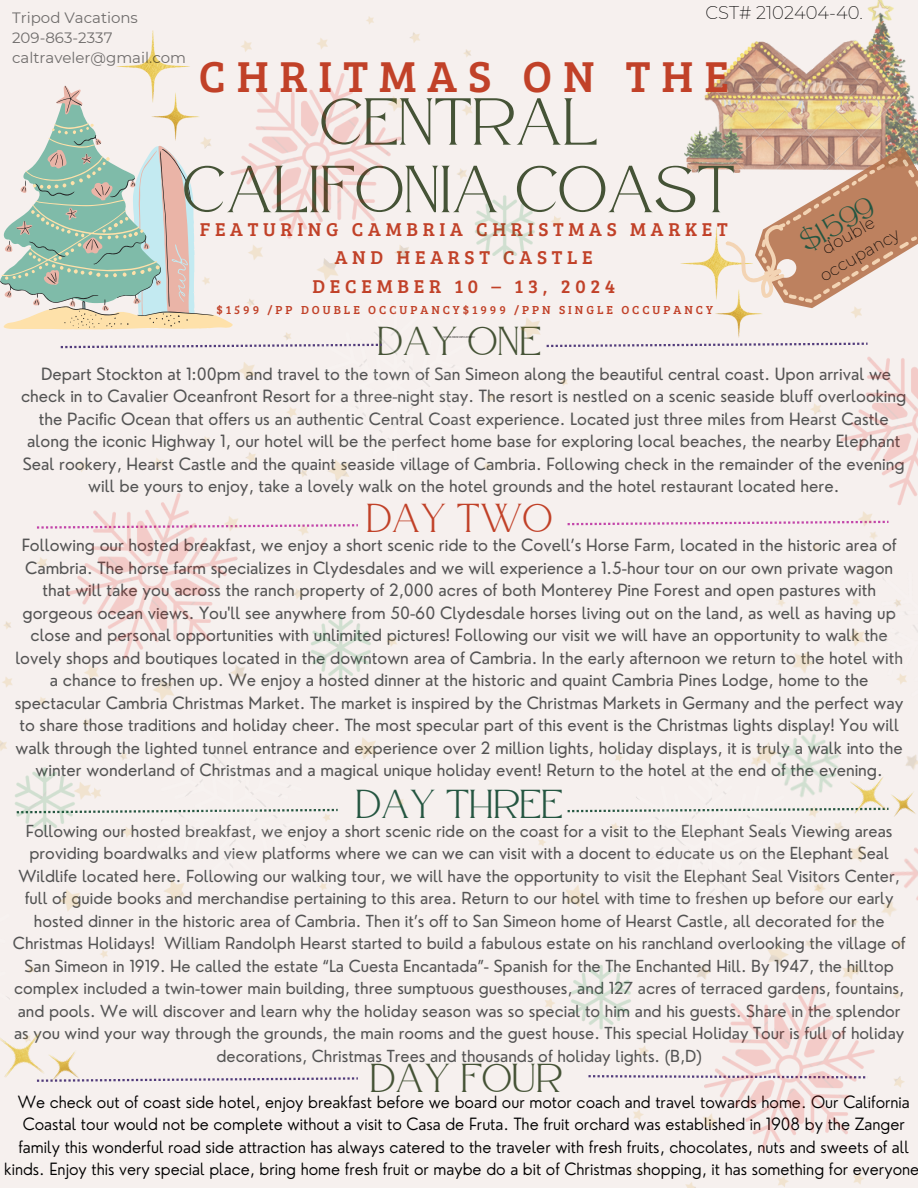
<style>
.page{position:relative;width:918px;height:1188px;background:#f6f0ee}
.page>*{position:absolute;margin:0;border:0;box-sizing:border-box;transform-origin:0 0}
.t1{font:66.3px/67.5px "Atteron";color:#455336;text-align:center}
.t2{font:44.7px "Bree Serif";letter-spacing:.245em;color:#c14128}
.t3{font:40.35px "Atteron";color:#455336}
.t4{font:40.35px "Atteron";color:#255641}
.t5{font:40.35px "Atteron";color:#c14128}
.t6{font:29.7px "Atteron";color:#255641}
.t7{font:19.2px/28.8px "Bree Serif";letter-spacing:.245em;color:#c14128;text-align:center}
.t8{font:200 18px "Montserrat";color:#000}
.t9{font:16.5px/22.5px "Nourd";color:#545454;text-align:center}
.t10{font:300 16.5px/22.5px "Nourd";color:#000;text-align:center}
.t11{font:200 16.5px/22.5px "Montserrat";color:#000;text-align:center}
.t12{font:16.2px/22.5px "Nourd";color:#545454;text-align:center}
.t13{font:15px/20.1px "Montserrat";color:#000}
.t14{font:12px "Bree Serif";letter-spacing:.245em;color:#c14128}
</style>
<div class="page">
<svg style="left:61px;top:345px;width:137px;height:3px"></svg>
<svg style="left:92px;top:1077px;width:266px;height:5px"></svg>
<svg style="left:568px;top:522px;width:133px;height:3px"></svg>
<svg style="left:569px;top:343px;width:241px;height:4px"></svg>
<svg style="left:0;top:86px;width:200px;height:242px"></svg>
<img style="left:685px;top:0;width:233px;height:173px">
<img style="left:116px;top:30px;width:84px;height:110px">
<img style="left:680px;top:228px;width:62px;height:110px">
<img style="left:4px;top:1054px;width:88px;height:28px">
<svg style="left:723px;top:146px;width:195px;height:173px"></svg>
<img style="left:37px;top:458px;width:367px;height:444px">
<img style="left:538px;top:754px;width:367px;height:434px">
<img style="left:811px;top:283px;width:107px;height:219px">
<img style="left:0;top:588px;width:107px;height:466px">
<img style="left:701px;top:502px;width:217px;height:531px">
<img style="left:200px;top:17px;width:367px;height:465px">
<p class="t13" style="left:12px;top:7px;width:175px">Tripod Vacations<br>209-863-2337 caltraveler@gmail.com</p>
<p class="t8" style="left:705px;top:1px;width:159px">CST# 2102404-40.</p>
<p class="t2" style="left:199px;top:44px;width:532px">CHRITMAS ON THE</p>
<h1 class="t1" style="left:183px;top:88px;width:554px">CENTRAL<br>CALIFONIA COAST</h1>
<p class="t7" style="left:200px;top:214px;width:529px">FEATURING CAMBRIA CHRISTMAS MARKET<br>AND HEARST CASTLE</p>
<h2 class="t7" style="left:312px;top:271px;width:304px">DECEMBER 10 – 13, 2024</h2>
<p class="t14" style="left:216px;top:301px;width:498px">$1599 /PP DOUBLE OCCUPANCY$1999 /PPN SINGLE OCCUPANCY</p>
<p class="t3" style="left:377px;top:317px;width:165px">DAY ONE</p>
<p class="t6" style="left:793px;top:228px;width:82px;rotate:-29deg">$1,599</p>
<h3 class="t11" style="left:804px;top:248px;width:90px;rotate:-30deg">double occupancy</h3>
<p class="t9" style="left:21px;top:362px;width:887px">Depart Stockton at 1:00pm and travel to the town of San Simeon along the beautiful central coast. Upon arrival we check in to Cavalier Oceanfront Resort for a three-night stay. The resort is nestled on a scenic seaside bluff overlooking the Pacific Ocean that offers us an authentic Central Coast experience. Located just three miles from Hearst Castle along the iconic Highway 1, our hotel will be the perfect home base for exploring local beaches, the nearby Elephant Seal rookery, Hearst Castle and the quaint seaside village of Cambria. Following check in the remainder of the evening will be yours to enjoy, take a lovely walk on the hotel grounds and the hotel restaurant located here.</p>
<h5 class="t5" style="left:366px;top:494px;width:188px">DAY TWO</h5>
<p class="t9" style="left:15px;top:534px;width:890px">Following our hosted breakfast, we enjoy a short scenic ride to the Covell’s Horse Farm, located in the historic area of Cambria. The horse farm specializes in Clydesdales and we will experience a 1.5-hour tour on our own private wagon that will take you across the ranch property of 2,000 acres of both Monterey Pine Forest and open pastures with gorgeous ocean views. You'll see anywhere from 50-60 Clydesdale horses living out on the land, as well as having up close and personal opportunities with unlimited pictures! Following our visit we will have an opportunity to walk the lovely shops and boutiques located in the downtown area of Cambria. In the early afternoon we return to the hotel with a chance to freshen up. We enjoy a hosted dinner at the historic and quaint Cambria Pines Lodge, home to the spectacular Cambria Christmas Market. The market is inspired by the Christmas Markets in Germany and the perfect way to share those traditions and holiday cheer. The most specular part of this event is the Christmas lights display! You will walk through the lighted tunnel entrance and experience over 2 million lights, holiday displays, it is truly a walk into the winter wonderland of Christmas and a magical unique holiday event! Return to the hotel at the end of the evening.</p>
<p class="t4" style="left:355px;top:780px;width:209px">DAY THREE</p>
<h4 class="t12" style="left:13px;top:819px;width:894px">Following our hosted breakfast, we enjoy a short scenic ride on the coast for a visit to the Elephant Seals Viewing areas providing boardwalks and view platforms where we can we can visit with a docent to educate us on the Elephant Seal Wildlife located here. Following our walking tour, we will have the opportunity to visit the Elephant Seal Visitors Center, full of guide books and merchandise pertaining to this area. Return to our hotel with time to freshen up before our early hosted dinner in the historic area of Cambria. Then it’s off to San Simeon home of Hearst Castle, all decorated for the Christmas Holidays! William Randolph Hearst started to build a fabulous estate on his ranchland overlooking the village of San Simeon in 1919. He called the estate “La Cuesta Encantada”- Spanish for the The Enchanted Hill. By 1947, the hilltop complex included a twin-tower main building, three sumptuous guesthouses, and 127 acres of terraced gardens, fountains, and pools. We will discover and learn why the holiday season was so special to him and his guests. Share in the splendor as you wind your way through the grounds, the main rooms and the guest house. This special Holiday Tour is full of holiday decorations, Christmas Trees and thousands of holiday lights. (B,D)</h4>
<p class="t10" style="left:4px;top:1090px;width:917px">We check out of coast side hotel, enjoy breakfast before we board our motor coach and travel towards home. Our California Coastal tour would not be complete without a visit to Casa de Fruta. The fruit orchard was established in 1908 by the Zanger family this wonderful road side attraction has always catered to the traveler with fresh fruits, chocolates, nuts and sweets of all kinds. Enjoy this very special place, bring home fresh fruit or maybe do a bit of Christmas shopping, it has something for everyone</p>
<p class="t3" style="left:370px;top:1054px;width:194px">DAY FOUR</p>
</div>
